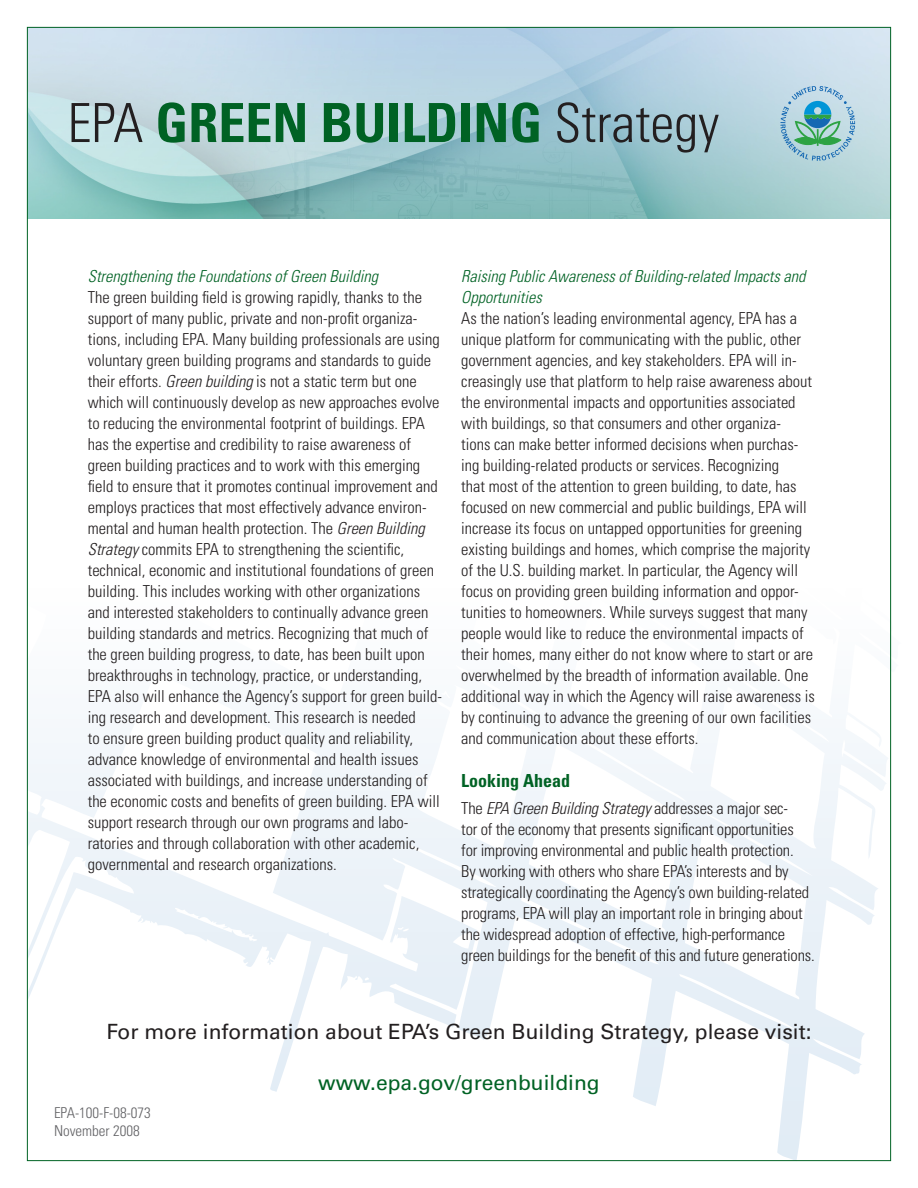
<style>
.page{position:relative;width:918px;height:1188px;background:#fff}
.page>*{position:absolute;margin:0;border:0;box-sizing:border-box;transform-origin:0 0}
.t1{font:700 condensed 54px "Univers LT Std";color:#006224}
.t2{font:21px "Univers LT Std";color:#231f20}
.t3{font:21px "Univers LT Std";color:#006224}
.subhead{font:700 condensed 18px "Univers LT Std";color:#006224}
.bodytext{font:300 condensed 16.5px/21px "Univers LT Std";color:#231f20}
.subhead2{font:italic 300 condensed 16.5px/21px "Univers LT Std";color:#006224}
.t4{font:300 condensed 15px "Univers LT Std";color:#636366}
.s1{font-weight:300;color:#231f20}
.s2{font-style:italic}
</style>
<div class="page">
<svg style="left:29px;top:588px;width:863px;height:573px"></svg>
<img style="left:29px;top:29px;width:860px;height:189px">
<svg style="left:780px;top:86px;width:75px;height:75px;background:#95c4cc"></svg>
<p class="t1" style="left:68px;top:90px;width:653px"><span class="s1">EPA</span> GREEN BUILDING <span class="s1">Strategy</span></p>
<p class="subhead2" style="left:88px;top:266px;width:292px">Strengthening the Foundations of Green Building</p>
<p class="bodytext" style="left:88px;top:287px;width:356px">The green building field is growing rapidly, thanks to the support of many public, private and non-profit organiza&shy;tions, including EPA. Many building professionals are using voluntary green building programs and standards to guide their efforts. <span class="s2">Green building</span> is not a static term but one which will continuously develop as new approaches evolve to reducing the environmental footprint of buildings. EPA has the expertise and credibility to raise awareness of green building practices and to work with this emerging field to ensure that it promotes continual improvement and employs practices that most effectively advance environ&shy;mental and human health protection. The <span class="s2">Green Building Strategy</span> commits EPA to strengthening the scientific, technical, economic and institutional foundations of green building. This includes working with other organizations and interested stakeholders to continually advance green building standards and metrics. Recognizing that much of the green building progress, to date, has been built upon breakthroughs in technology, practice, or understanding, EPA also will enhance the Agency’s support for green build&shy;ing research and development. This research is needed<br>to ensure green building product quality and reliability, advance knowledge of environmental and health issues associated with buildings, and increase understanding of the economic costs and benefits of green building. EPA will support research through our own programs and labo&shy;ratories and through collaboration with other academic, governmental and research organizations.</p>
<p class="subhead2" style="left:461px;top:266px;width:346px">Raising Public Awareness of Building-related Impacts and<br>Opportunities</p>
<p class="bodytext" style="left:461px;top:308px;width:355px">As the nation’s leading environmental agency, EPA has a unique platform for communicating with the public, other government agencies, and key stakeholders. EPA will in&shy;creasingly use that platform to help raise awareness about the environmental impacts and opportunities associated with buildings, so that consumers and other organiza-<br>tions can make better informed decisions when purchas&shy;ing building-related products or services. Recognizing<br>that most of the attention to green building, to date, has focused on new commercial and public buildings, EPA will increase its focus on untapped opportunities for greening existing buildings and homes, which comprise the majority of the U.S. building market. In particular, the Agency will focus on providing green building information and oppor&shy;tunities to homeowners. While surveys suggest that many people would like to reduce the environmental impacts of their homes, many either do not know where to start or are overwhelmed by the breadth of information available. One additional way in which the Agency will raise awareness is by continuing to advance the greening of our own facilities and communication about these efforts.</p>
<p class="subhead" style="left:461px;top:769px;width:110px">Looking Ahead</p>
<p class="bodytext" style="left:461px;top:798px;width:355px">The <span class="s2">EPA Green Building Strategy</span> addresses a major sec-<br>tor of the economy that presents significant opportunities<br>for improving environmental and public health protection.<br>By working with others who share EPA’s interests and by strategically coordinating the Agency’s own building-related programs, EPA will play an important role in bringing about the widespread adoption of effective, high-performance green buildings for the benefit of this and future generations.</p>
<p class="t2" style="left:106px;top:1019px;width:707px">For more information about EPA’s Green Building Strategy, please visit:</p>
<p class="t3" style="left:318px;top:1070px;width:283px">www.epa.gov/greenbuilding</p>
<p class="t4" style="left:54px;top:1104px;width:98px">EPA-100-F-08-073</p>
<p class="t4" style="left:54px;top:1122px;width:87px">November 2008</p>
</div>
